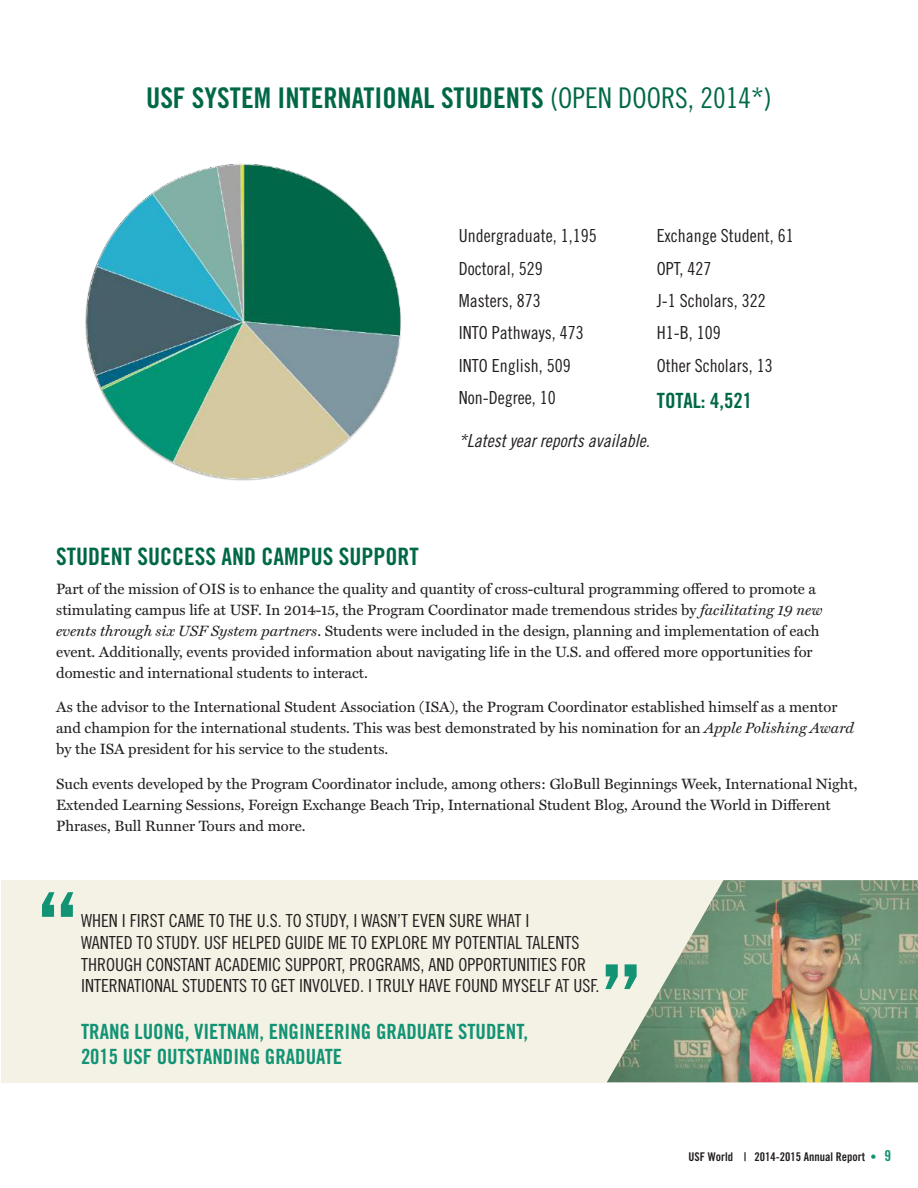
<style>
.page{position:relative;width:918px;height:1188px;background:#fff}
.page>*{position:absolute;margin:0;border:0;box-sizing:border-box;transform-origin:0 0}
.t1{font:28.5px "Trade Gothic LT Std Bd Cn 20";color:#006847}
.t2{font:24px "Trade Gothic LT Std Bd Cn 20";color:#006847}
.t3{font:21px/25.2px "Trade Gothic LT Std Bd Cn 20";color:#119374}
.t4{font:21px "Trade Gothic LT Std Bd Cn 20";color:#006847}
.t5{font:18px/32.4px "Trade Gothic LT Std Cn 18";color:#231f20}
.t6{font:18px "Trade Gothic LT Std Cn 18 Obl";color:#231f20}
.t7{font:15px/21px "Miller Text";color:#231f20}
.t8{font:12px "Trade Gothic LT Std Bd Cn 20";color:#231f20}
.s1{font-family:"Trade Gothic LT Std Cn 18"}
.s2{font-style:italic}
.s3{color:#119374}
.s4{font-size:15px;color:#119374}
</style>
<div class="page">
<svg style="left:1px;top:880px;width:917px;height:202px;background:#d5d5c5"></svg>
<svg style="left:42px;top:892px;width:31px;height:25px"></svg>
<svg style="left:605px;top:964px;width:32px;height:25px"></svg>
<img style="left:85px;top:164px;width:316px;height:317px">
<h1 class="t1" style="left:146px;top:80px;width:627px">USF SYSTEM INTERNATIONAL STUDENTS <span class="s1">(OPEN DOORS, 2014*)</span></h1>
<p class="t5" style="left:459px;top:219px;width:139px">Undergraduate, 1,195<br>Doctoral, 529<br>Masters, 873<br>INTO Pathways, 473<br>INTO English, 509<br>Non-Degree, 10</p>
<p class="t5" style="left:657px;top:219px;width:138px">Exchange Student, 61<br>OPT, 427<br>J-1 Scholars, 322<br>H1-B, 109<br>Other Scholars, 13</p>
<h3 class="t4" style="left:657px;top:388px;width:97px">TOTAL: 4,521</h3>
<p class="t6" style="left:459px;top:430px;width:192px">*Latest year reports available.</p>
<h2 class="t2" style="left:56px;top:542px;width:364px">STUDENT SUCCESS AND CAMPUS SUPPORT</h2>
<p class="t7" style="left:56px;top:578px;width:768px">Part of the mission of OIS is to enhance the quality and quantity of cross-cultural programming offered to promote a stimulating campus life at USF. In 2014-15, the Program Coordinator made tremendous strides by <span class="s2">facilitating 19 new events through six USF System partners</span>. Students were included in the design, planning and implementation of each event. Additionally, events provided information about navigating life in the U.S. and offered more opportunities for domestic and international students to interact.</p>
<p class="t7" style="left:56px;top:697px;width:799px">As the advisor to the International Student Association (ISA), the Program Coordinator established himself as a mentor and champion for the international students. This was best demonstrated by his nomination for an <span class="s2">Apple Polishing Award </span>by the ISA president for his service to the students.</p>
<p class="t7" style="left:56px;top:773px;width:803px">Such events developed by the Program Coordinator include, among others: GloBull Beginnings Week, International Night,<br>Extended Learning Sessions, Foreign Exchange Beach Trip, International Student Blog, Around the World in Different<br>Phrases, Bull Runner Tours and more.</p>
<p class="t5" style="left:81px;top:910px;width:520px;line-height:21.6px">WHEN I FIRST CAME TO THE U.S. TO STUDY, I WASN’T EVEN SURE WHAT I<br>WANTED TO STUDY. USF HELPED GUIDE ME TO EXPLORE MY POTENTIAL TALENTS THROUGH CONSTANT ACADEMIC SUPPORT, PROGRAMS, AND OPPORTUNITIES FOR INTERNATIONAL STUDENTS TO GET INVOLVED. I TRULY HAVE FOUND MYSELF AT USF.</p>
<h3 class="t3" style="left:81px;top:1019px;width:449px">TRANG LUONG, VIETNAM, ENGINEERING GRADUATE STUDENT,<br>2015 USF OUTSTANDING GRADUATE</h3>
<p class="t8" style="left:689px;top:1150px;width:204px">USF World | 2014-2015 Annual Report <span class="s3">•</span> <span class="s4">9</span></p>
</div>
